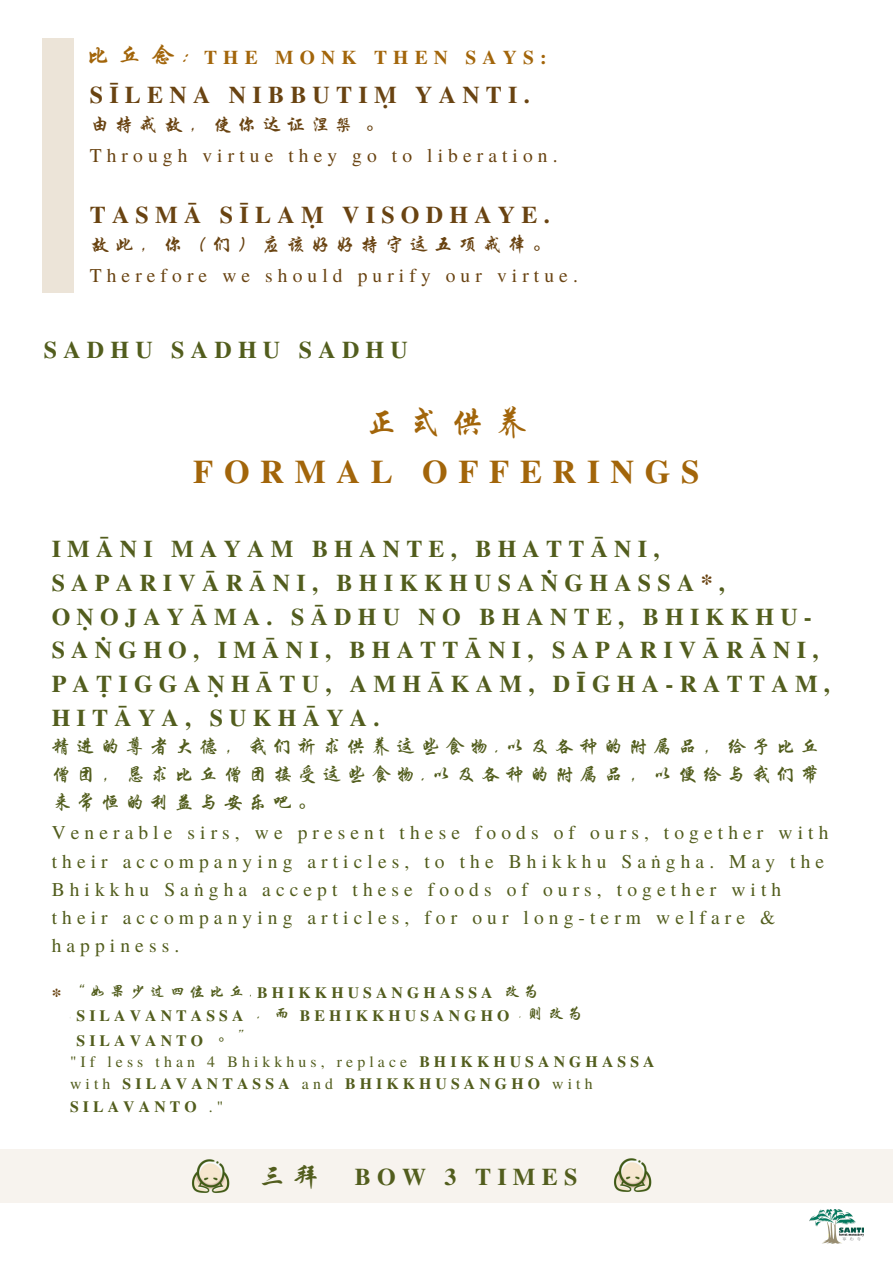
<style>
.page{position:relative;width:893px;height:1264px;background:#fff}
.page>*{position:absolute;margin:0;border:0;box-sizing:border-box;transform-origin:0 0}
.t1{font:700 33px "Te X Gyre Termes";letter-spacing:.32em;color:#a2650a}
.t2{font:33px "ST Xingkai";color:#a2650a}
.t3{font:27px "ST Xingkai";color:#525d1d}
.t4{font:24.15px "ST Xingkai";color:#a2650a}
.t5{font:700 24px/33.8px "Te X Gyre Termes";letter-spacing:.26em;color:#525d1d}
.t6{font:700 24px "Te X Gyre Termes";letter-spacing:.26em;color:#694311}
.t7{font:19.5px/28px "Te X Gyre Termes";letter-spacing:.26em;color:#525d1d}
.t8{font:19.5px/28px "ST Xingkai";letter-spacing:.26em;color:#525d1d;text-align:justify}
.t9{font:19.5px "Te X Gyre Termes";letter-spacing:.26em;color:#694311}
.t10{font:19.5px "ST Xingkai";letter-spacing:.26em;color:#694311}
.t11{font:700 19.5px "Te X Gyre Termes";letter-spacing:.32em;color:#a2650a}
.t12{font:700 19.35px "Te X Gyre Termes";color:#694311}
.t13{font:16.65px "Han Wang Yan Kai";color:#694311}
.t14{font:700 15.75px/22.8px "Te X Gyre Termes";letter-spacing:.26em;color:#525d1d}
.t15{font:15.75px "ST Xingkai";letter-spacing:.26em;color:#525d1d}
.s1{color:#694311}
.s2{font-weight:400}
</style>
<div class="page">
<div style="left:42px;top:39px;width:32px;height:254px;background:#ece4d8"></div>
<div style="left:0;top:1149px;width:892px;height:53px;background:#f7f3ee"></div>
<img style="left:192px;top:1159px;width:38px;height:34px">
<img style="left:614px;top:1158px;width:37px;height:34px">
<img style="left:809px;top:1209px;width:54px;height:34px">
<p class="t4" style="left:86px;top:42px;width:105px">比丘念:</p>
<p class="t11" style="left:204px;top:42px;width:344px">THE MONK THEN SAYS:</p>
<p class="t6" style="left:90px;top:76px;width:441px">SĪLENA NIBBUTIṂ YANTI.</p>
<p class="t10" style="left:90px;top:114px;width:242px">由持戒故，使你达证涅</p>
<p class="t10" style="left:365px;top:114px;width:21px">。</p>
<p class="t9" style="left:90px;top:141px;width:469px">Through virtue they go to liberation.</p>
<p class="t6" style="left:90px;top:196px;width:461px">TASMĀ SĪLAṂ VISODHAYE.</p>
<p class="t10" style="left:90px;top:235px;width:463px">故此，你（们）应该好好持守这五项戒律。</p>
<p class="t9" style="left:90px;top:261px;width:489px">Therefore we should purify our virtue.</p>
<p class="t13" style="left:335px;top:117px;width:18px">槃</p>
<p class="t5" style="left:44px;top:332px;width:365px">SADHU SADHU SADHU</p>
<p class="t2" style="left:364px;top:406px;width:165px">正式供养</p>
<p class="t1" style="left:193px;top:446px;width:507px">FORMAL OFFERINGS</p>
<p class="t5" style="left:52px;top:531px;width:779px">IMĀNI MAYAṀ BHANTE, BHATTĀNI, SAPARIVĀRĀNI, BHIKKHUSAṄGHASSA<span class="s1">*</span>, OṆOJAYĀMA. SĀDHU NO BHANTE, BHIKKHU-SAṄGHO, IMĀNI, BHATTĀNI, SAPARIVĀRĀNI, PAṬIGGAṆHĀTU, AMHĀKAṀ, DĪGHA-RATTAṀ, HITĀYA, SUKHĀYA.</p>
<p class="t8" style="left:52px;top:732px;width:769px">精进的尊者大德，我们祈求供养这些食物,以及各种的附属品，给予比丘僧团，恳求比丘僧团接受这些食物,以及各种的附属品，以便给与我们带来常恒的利益与安乐吧。</p>
<p class="t7" style="left:52px;top:818px;width:778px">Venerable sirs, we present these foods of ours, together with their accompanying articles, to the Bhikkhu Saṅgha. May the Bhikkhu Saṅgha accept these foods of ours, together with their accompanying articles, for our long-term welfare &amp; happiness.</p>
<p class="t12" style="left:52px;top:980px;width:11px">*</p>
<p class="t15" style="left:70px;top:983px;width:407px">“如果少过四位比丘,BHIKKHUSANGHASSA</p>
<p class="t15" style="left:503px;top:983px;width:37px">改为</p>
<p class="t15" style="left:70px;top:1005px;width:168px">SILAVANTASSA.</p>
<p class="t15" style="left:256px;top:1005px;width:243px">, 而 BEHIKKHUSANGHO.</p>
<p class="t15" style="left:518px;top:1005px;width:66px">.则改为</p>
<p class="t15" style="left:78px;top:1028px;width:113px">SLAVANTO.</p>
<p class="t15" style="left:218px;top:1028px;width:37px">。 ”</p>
<p class="t14" style="left:70px;top:1049px;width:586px"><span class="s2">"If less than 4 Bhikkhus, replace</span> BHIKKHUSANGHASSA <span class="s2">with</span> SILAVANTASSA <span class="s2">and</span> BHIKKHUSANGHO <span class="s2">with<br></span>SILAVANTO <span class="s2">."</span></p>
<p class="t14" style="left:257px;top:980px;width:237px">BHIKKHUSANGHASSA</p>
<p class="t14" style="left:76px;top:1003px;width:169px">SILAVANTASSA</p>
<p class="t14" style="left:300px;top:1003px;width:211px">BEHIKKHUSANGHO</p>
<p class="t14" style="left:76px;top:1028px;width:128px">SILAVANTO</p>
<p class="t3" style="left:259px;top:1161px;width:62px">三拜</p>
<p class="t5" style="left:355px;top:1158px;width:224px">BOW 3 TIMES</p>
</div>
